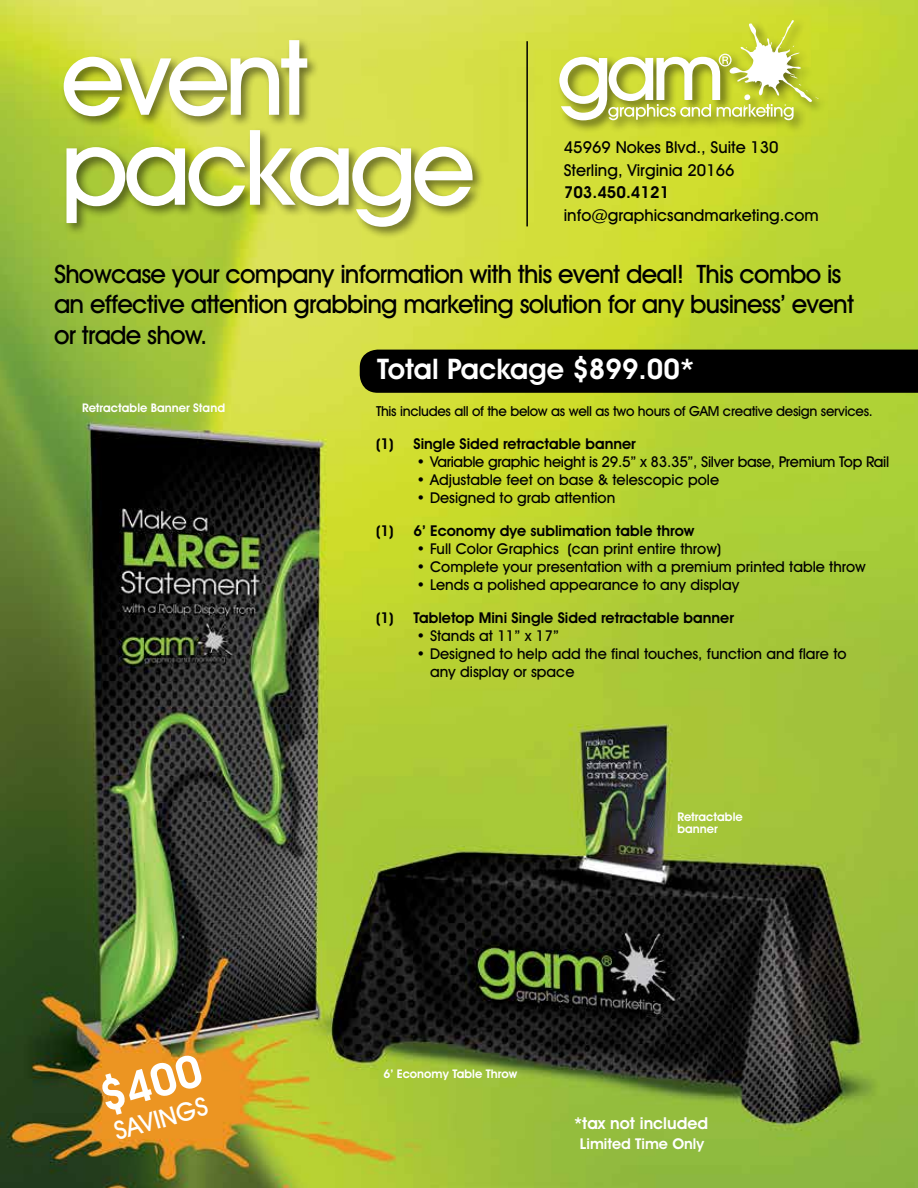
<style>
.page{position:relative;width:918px;height:1188px;background:#fff}
.page>*{position:absolute;margin:0;border:0;box-sizing:border-box;transform-origin:0 0}
.t1{font:500 105px/90px "Avant Garde IT Cby BT";letter-spacing:-.05em;color:#fff}
.t2{font:600 45px "Avant Garde IT Cby BT";color:#fff}
.t3{font:600 28.5px "Avant Garde IT Cby BT";color:#fff}
.t4{font:500 25.5px/30.6px "Avant Garde IT Cby BT";letter-spacing:-.03em;color:#000}
.t5{font:500 25.5px "Avant Garde IT Cby BT";color:#fff}
.t6{font:500 16.5px/22.5px "Avant Garde IT Cby BT";color:#000}
.t7{font:600 16.5px "Avant Garde IT Cby BT";color:#fff}
.t8{font:600 16.5px "Avant Garde IT Cby BT";color:#000}
.t9{font:500 15px/18px "Avant Garde IT Cby BT";color:#000}
.t10{font:600 15px "Avant Garde IT Cby BT";color:#000}
.t11{font:500 15px "Avant Garde IT Cby BT";letter-spacing:-.02em;color:#000}
.t12{font:600 15px "Avant Garde IT Cby BT";color:#fff}
.t13{font:500 13.8px "Avant Garde IT Cby BT";letter-spacing:-.02em;color:#000}
.t14{font:600 12px/12px "Avant Garde IT Cby BT";color:#fff}
</style>
<div class="page">
<img style="left:0;top:0;width:918px;height:1188px">
<hr style="left:526px;top:41px;width:2px;height:185px;background:#000">
<div style="left:360px;top:350px;width:558px;height:43px;background:#000"></div>
<div style="left:556px;top:17px;width:274px;height:116px;background:#000;opacity:.5"></div>
<svg style="left:559px;top:19px;width:260px;height:101px"></svg>
<div style="left:60px;top:37px;width:425px;height:203px;background:#000;opacity:.5"></div>
<h1 class="t1" style="left:61px;top:32px;width:416px">event package</h1>
<p class="t6" style="left:564px;top:136px;width:216px">45969 Nokes Blvd., Suite 130<br>Sterling, Virginia 20166</p>
<p class="t8" style="left:564px;top:182px;width:107px">703.450.4121</p>
<p class="t6" style="left:564px;top:203px;width:257px">info@graphicsandmarketing.com</p>
<h3 class="t4" style="left:54px;top:258px;width:802px">Showcase your company information with this event deal! This combo is an effective attention grabbing marketing solution for any business’ event or trade show.</h3>
<p class="t14" style="left:82px;top:402px;width:144px">Retractable Banner Stand</p>
<h2 class="t2" style="left:93px;top:1071px;width:106px;rotate:-16deg">$400</h2>
<h3 class="t5" style="left:110px;top:1117px;width:98px;rotate:-16deg">SAVINGS</h3>
<h3 class="t3" style="left:377px;top:352px;width:319px">Total Package $899.00*</h3>
<p class="t13" style="left:376px;top:403px;width:498px">This includes all of the below as well as two hours of GAM creative design services.</p>
<p class="t10" style="left:376px;top:435px;width:261px">(1) Single Sided retractable banner</p>
<p class="t11" style="left:417px;top:453px;width:474px">• Variable graphic height is 29.5” x 83.35”, Silver base, Premium Top Rail</p>
<p class="t9" style="left:417px;top:471px;width:304px">• Adjustable feet on base &amp; telescopic pole</p>
<p class="t9" style="left:417px;top:489px;width:200px">• Designed to grab attention</p>
<p class="t10" style="left:376px;top:522px;width:320px">(1) 6’ Economy dye sublimation table throw</p>
<p class="t9" style="left:417px;top:540px;width:306px">• Full Color Graphics (can print entire throw)</p>
<p class="t9" style="left:417px;top:558px;width:451px">• Complete your presentation with a premium printed table throw</p>
<p class="t9" style="left:417px;top:576px;width:324px">• Lends a polished appearance to any display</p>
<p class="t10" style="left:376px;top:609px;width:359px">(1) Tabletop Mini Single Sided retractable banner</p>
<p class="t9" style="left:417px;top:627px;width:144px">• Stands at 11” x 17”</p>
<p class="t9" style="left:430px;top:645px;width:418px;text-indent:-14px">• Designed to help add the final touches, function and flare to any display or space</p>
<p class="t14" style="left:677px;top:811px;width:67px">Retractable banner</p>
<p class="t14" style="left:383px;top:1068px;width:135px">6’ Economy Table Throw</p>
<p class="t7" style="left:574px;top:1114px;width:135px">*tax not included</p>
<p class="t12" style="left:580px;top:1134px;width:126px">Limited Time Only</p>
</div>
